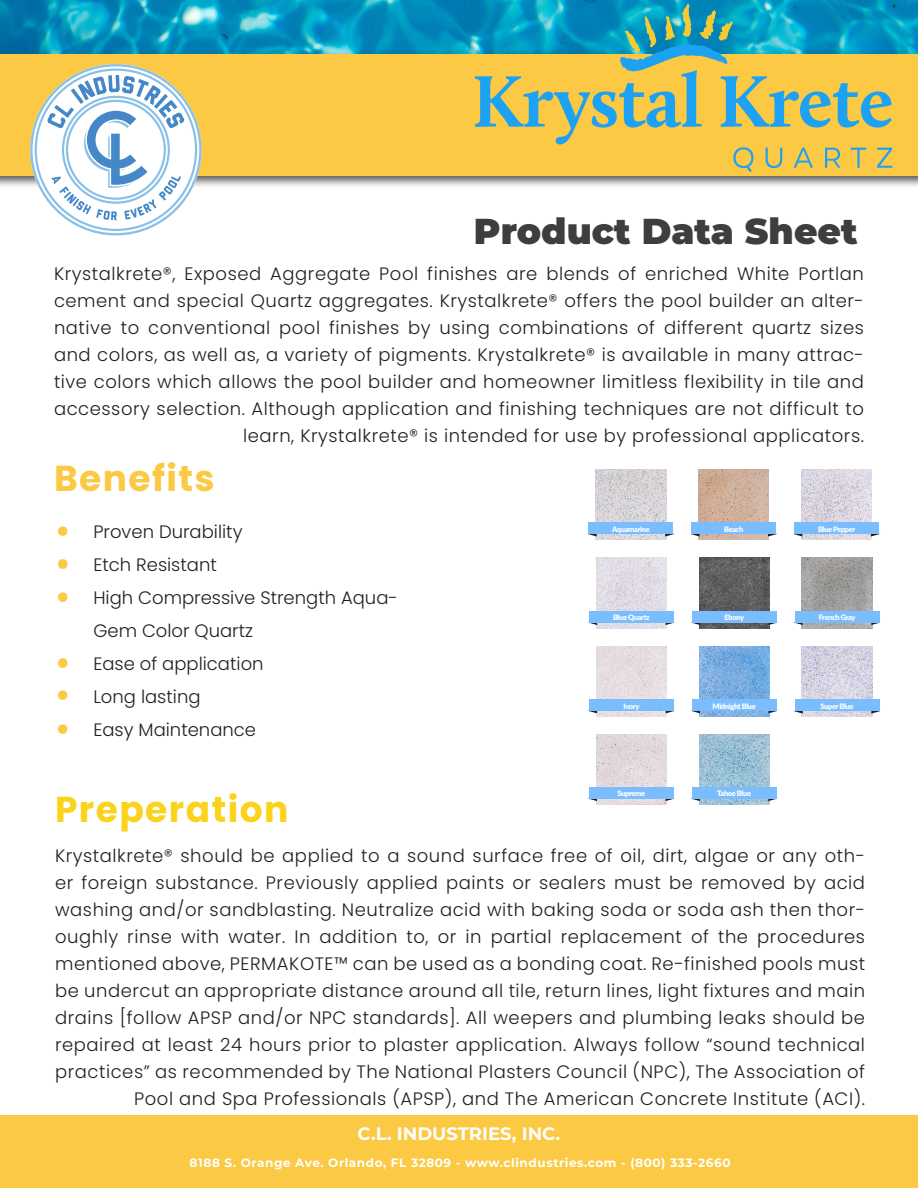
<style>
.page{position:relative;width:918px;height:1188px;background:#fff}
.page>*{position:absolute;margin:0;border:0;box-sizing:border-box;transform-origin:0 0}
.t1{font:900 36px "Montserrat";color:#3e3e3f}
.t2{font:700 36px "Poppins";letter-spacing:.04em;color:#fbd31c}
.t3{font:700 36px "Poppins";letter-spacing:.04em;color:#fbc944}
.t4{font:36px "Minion Pro";color:#fbc944}
.t5{font:600 36px "Minion Pro";color:#fbc944}
.t6{font:300 18px/27px "Poppins";letter-spacing:.03em;color:#231f20;text-align:right}
.t7{font:300 18px/33px "Poppins";color:#231f20}
.t8{font:700 18px "Montserrat";color:#fff}
.t9{font:700 12px "Montserrat";letter-spacing:.05em;color:#fff}
.t10{font:900 7.5px "Lato";letter-spacing:-.05em;color:#fff}
</style>
<div class="page">
<div style="left:0;top:1115px;width:918px;height:73px;background:#fbc944"></div>
<img style="left:0;top:0;width:918px;height:51px">
<div style="left:0;top:51px;width:918px;height:138px;background:#231f20;opacity:.75"></div>
<div style="left:0;top:54px;width:918px;height:122px;background:#fbc944"></div>
<img style="left:596px;top:469px;width:70px;height:71px">
<img style="left:699px;top:469px;width:70px;height:71px">
<img style="left:802px;top:469px;width:70px;height:71px">
<img style="left:596px;top:646px;width:70px;height:71px">
<img style="left:699px;top:646px;width:70px;height:71px">
<img style="left:596px;top:558px;width:70px;height:70px">
<img style="left:699px;top:558px;width:70px;height:70px">
<img style="left:802px;top:558px;width:70px;height:70px">
<img style="left:596px;top:735px;width:70px;height:70px">
<img style="left:699px;top:735px;width:70px;height:70px">
<img style="left:802px;top:646px;width:70px;height:71px">
<svg style="left:666px;top:710px;width:9px;height:3px"></svg>
<svg style="left:588px;top:710px;width:9px;height:3px"></svg>
<div style="left:589px;top:699px;width:85px;height:12px;background:#7abdff"></div>
<svg style="left:768px;top:710px;width:10px;height:3px"></svg>
<svg style="left:691px;top:710px;width:9px;height:3px"></svg>
<div style="left:692px;top:699px;width:85px;height:12px;background:#7abdff"></div>
<svg style="left:871px;top:533px;width:9px;height:4px"></svg>
<svg style="left:793px;top:533px;width:9px;height:4px"></svg>
<div style="left:794px;top:522px;width:85px;height:12px;background:#7abdff"></div>
<svg style="left:768px;top:533px;width:9px;height:4px"></svg>
<svg style="left:690px;top:533px;width:10px;height:4px"></svg>
<div style="left:691px;top:522px;width:85px;height:12px;background:#7abdff"></div>
<svg style="left:665px;top:533px;width:9px;height:4px"></svg>
<svg style="left:588px;top:532px;width:9px;height:5px"></svg>
<div style="left:589px;top:522px;width:84px;height:12px;background:#7abdff"></div>
<svg style="left:588px;top:798px;width:9px;height:3px"></svg>
<div style="left:589px;top:787px;width:85px;height:12px;background:#7abdff"></div>
<svg style="left:768px;top:798px;width:10px;height:3px"></svg>
<svg style="left:691px;top:798px;width:9px;height:3px"></svg>
<div style="left:692px;top:787px;width:85px;height:12px;background:#7abdff"></div>
<svg style="left:871px;top:620px;width:9px;height:5px"></svg>
<svg style="left:794px;top:622px;width:9px;height:3px"></svg>
<div style="left:795px;top:611px;width:84px;height:12px;background:#7abdff"></div>
<svg style="left:768px;top:622px;width:10px;height:3px"></svg>
<svg style="left:691px;top:622px;width:9px;height:3px"></svg>
<div style="left:692px;top:611px;width:85px;height:12px;background:#7abdff"></div>
<svg style="left:588px;top:622px;width:9px;height:3px"></svg>
<div style="left:589px;top:611px;width:85px;height:12px;background:#7abdff"></div>
<svg style="left:871px;top:709px;width:9px;height:5px"></svg>
<svg style="left:794px;top:710px;width:9px;height:4px"></svg>
<div style="left:795px;top:700px;width:84px;height:11px;background:#7abdff"></div>
<svg style="left:30px;top:64px;width:172px;height:171px"></svg>
<svg style="left:475px;top:3px;width:417px;height:169px"></svg>
<p class="t1" style="left:474px;top:204px;width:385px">Product Data Sheet</p>
<p class="t6" style="left:54px;top:261px;width:812px">Krystalkrete®, Exposed Aggregate Pool finishes are blends of enriched White Portlan cement and special Quartz aggregates. Krystalkrete® offers the pool builder an alter&shy;native to conventional pool finishes by using combinations of different quartz sizes and colors, as well as, a variety of pigments. Krystalkrete® is available in many attrac&shy;tive colors which allows the pool builder and homeowner limitless flexibility in tile and accessory selection. Although application and finishing techniques are not difficult to learn, Krystalkrete® is intended for use by professional applicators.</p>
<p class="t3" style="left:54px;top:458px;width:162px">Benefits</p>
<p class="t4" style="left:56px;top:503px;width:16px">•</p>
<p class="t5" style="left:56px;top:536px;width:16px">•</p>
<p class="t4" style="left:56px;top:570px;width:16px">•</p>
<p class="t5" style="left:56px;top:634px;width:16px">•</p>
<p class="t4" style="left:56px;top:668px;width:16px">•</p>
<p class="t4" style="left:56px;top:701px;width:16px">•</p>
<p class="t7" style="left:93px;top:516px;width:151px">Proven Durability</p>
<p class="t7" style="left:93px;top:549px;width:125px">Etch Resistant</p>
<p class="t7" style="left:93px;top:582px;width:306px">High Compressive Strength Aqua-<br>Gem Color Quartz</p>
<p class="t7" style="left:93px;top:648px;width:172px">Ease of application</p>
<p class="t7" style="left:93px;top:681px;width:109px">Long lasting</p>
<p class="t7" style="left:93px;top:714px;width:164px">Easy Maintenance</p>
<p class="t2" style="left:55px;top:789px;width:235px">Preperation</p>
<p class="t10" style="left:612px;top:523px;width:39px">Aquamarine</p>
<p class="t10" style="left:724px;top:523px;width:21px">Beach</p>
<p class="t10" style="left:818px;top:523px;width:39px">Blue Pepper</p>
<p class="t10" style="left:613px;top:612px;width:38px">Blue Quartz</p>
<p class="t10" style="left:724px;top:612px;width:21px">Ebony</p>
<p class="t10" style="left:819px;top:612px;width:38px">French Gray</p>
<p class="t10" style="left:624px;top:700px;width:17px">Ivory</p>
<p class="t10" style="left:713px;top:700px;width:45px">Midnight Blue</p>
<p class="t10" style="left:617px;top:788px;width:29px">Supreme</p>
<p class="t10" style="left:717px;top:788px;width:35px">Tahoe Blue</p>
<p class="t10" style="left:821px;top:700px;width:35px">Super Blue</p>
<p class="t6" style="left:55px;top:842px;width:812px">Krystalkrete® should be applied to a sound surface free of oil, dirt, algae or any oth&shy;er foreign substance. Previously applied paints or sealers must be removed by acid washing and/or sandblasting. Neutralize acid with baking soda or soda ash then thor&shy;oughly rinse with water. In addition to, or in partial replacement of the procedures mentioned above, PERMAKOTE™ can be used as a bonding coat. Re-finished pools must be undercut an appropriate distance around all tile, return lines, light fixtures and main drains [follow APSP and/or NPC standards]. All weepers and plumbing leaks should be repaired at least 24 hours prior to plaster application. Always follow “sound technical practices” as recommended by The National Plasters Council (NPC), The Association of Pool and Spa Professionals (APSP), and The American Concrete Institute (ACI).</p>
<p class="t8" style="left:358px;top:1120px;width:204px">C.L. INDUSTRIES, INC.</p>
<p class="t9" style="left:190px;top:1154px;width:542px">8188 S. Orange Ave. Orlando, FL 32809 - www.clindustries.com - (800) 333-2660</p>
</div>
